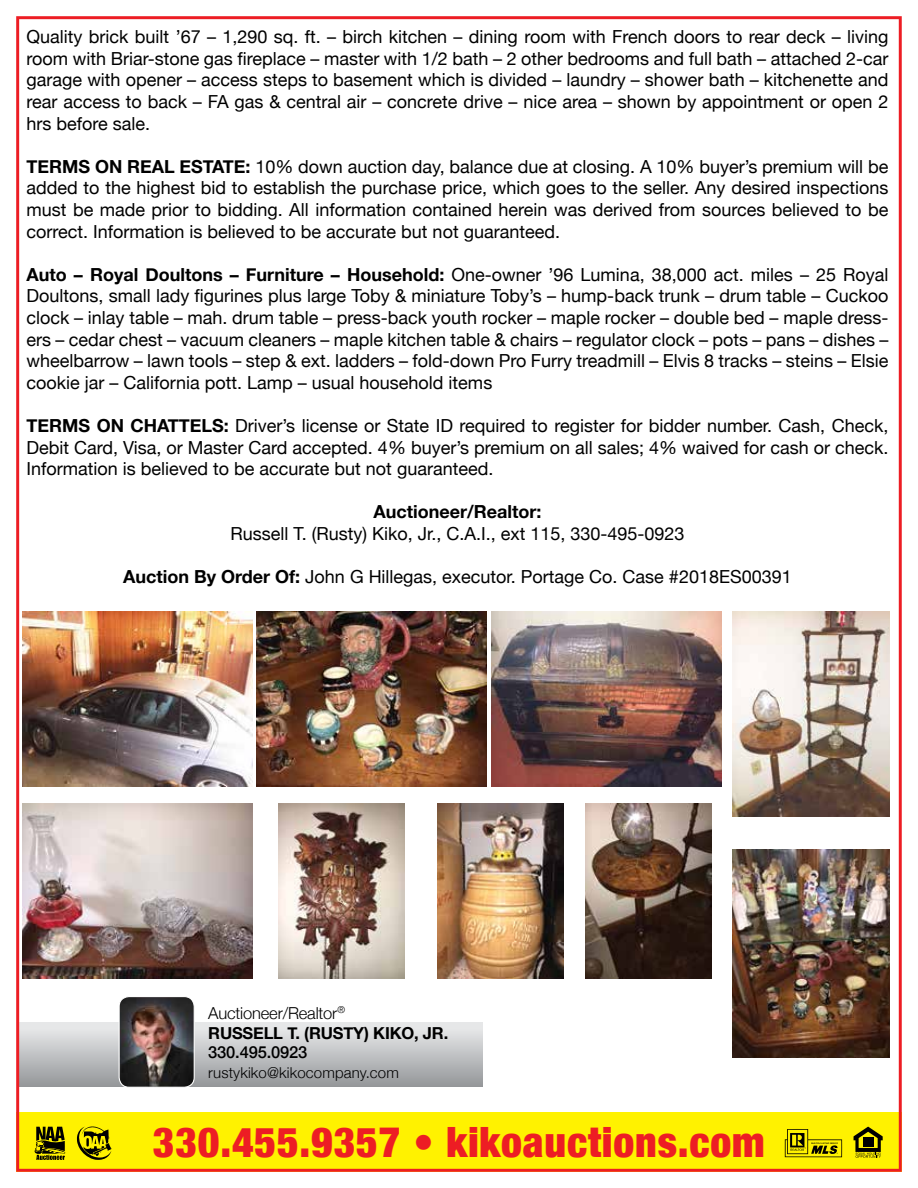
<style>
.page{position:relative;width:918px;height:1188px;background:#fff}
.page>*{position:absolute;margin:0;border:0;box-sizing:border-box;transform-origin:0 0}
.t1{font:900 condensed 41.7px "Helvetica Neue";letter-spacing:.02em;color:#ed1d24}
.t2{font:18px/21.6px "Helvetica Neue";color:#000;text-align:justify}
.t3{font:700 18px "Helvetica Neue";color:#000}
.t4{font:700 16.5px/19.8px "Helvetica Neue";letter-spacing:-.01em;color:#000}
.t5{font:500 16.5px "Helvetica Neue";letter-spacing:-.01em;color:#000}
.t6{font:300 15px "Helvetica Neue";letter-spacing:.01em;color:#000}
.s1{font-weight:700}
.s2{font-weight:300}
</style>
<div class="page">
<img style="left:16px;top:16px;width:886px;height:1156px">
<svg style="left:34px;top:1127px;width:31px;height:33px"></svg>
<svg style="left:77px;top:1127px;width:34px;height:33px"></svg>
<p class="t2" style="left:27px;top:27px;width:863px">Quality brick built ’67 – 1,290 sq. ft. – birch kitchen – dining room with French doors to rear deck – living room with Briar-stone gas fireplace – master with 1/2 bath – 2 other bedrooms and full bath – attached 2-car garage with opener – access steps to basement which is divided – laundry – shower bath – kitchenette and rear access to back – FA gas &amp; central air – concrete drive – nice area – shown by appointment or open 2 hrs before sale.</p>
<p class="t2" style="left:27px;top:157px;width:863px"><span class="s1">TERMS ON REAL ESTATE:</span> 10% down auction day, balance due at closing. A 10% buyer’s premium will be added to the highest bid to establish the purchase price, which goes to the seller. Any desired inspections must be made prior to bidding. All information contained herein was derived from sources believed to be correct. Information is believed to be accurate but not guaranteed.</p>
<p class="t2" style="left:27px;top:265px;width:863px"><span class="s1">Auto – Royal Doultons – Furniture – Household:</span> One-owner ’96 Lumina, 38,000 act. miles – 25 Royal Doultons, small lady figurines plus large Toby &amp; miniature Toby’s – hump-back trunk – drum table – Cuckoo clock – inlay table – mah. drum table – press-back youth rocker – maple rocker – double bed – maple dress&shy;ers – cedar chest – vacuum cleaners – maple kitchen table &amp; chairs – regulator clock – pots – pans – dishes – wheelbarrow – lawn tools – step &amp; ext. ladders – fold-down Pro Furry treadmill – Elvis 8 tracks – steins – Elsie cookie jar – California pott. Lamp – usual household items</p>
<p class="t2" style="left:27px;top:416px;width:863px"><span class="s1">TERMS ON CHATTELS:</span> Driver’s license or State ID required to register for bidder number. Cash, Check, Debit Card, Visa, or Master Card accepted. 4% buyer’s premium on all sales; 4% waived for cash or check.<br>Information is believed to be accurate but not guaranteed.</p>
<p class="t3" style="left:374px;top:498px;width:169px">Auctioneer/Realtor:</p>
<p class="t2" style="left:230px;top:524px;width:456px">Russell T. (Rusty) Kiko, Jr., C.A.I., ext 115, 330-495-0923</p>
<p class="t2" style="left:123px;top:567px;width:670px"><span class="s1">Auction By Order Of:</span> John G Hillegas, executor. Portage Co. Case #2018ES00391</p>
<p class="t4" style="left:208px;top:1003px;width:242px"><span class="s2">Auctioneer/Realtor</span><sup>®<br></sup>RUSSELL T. (RUSTY) KIKO, JR.</p>
<p class="t5" style="left:208px;top:1039px;width:101px">330.495.0923</p>
<p class="t6" style="left:208px;top:1061px;width:192px">rustykiko@kikocompany.com</p>
<h1 class="t1" style="left:153px;top:1108px;width:613px">330.455.9357 • kikoauctions.com</h1>
</div>
